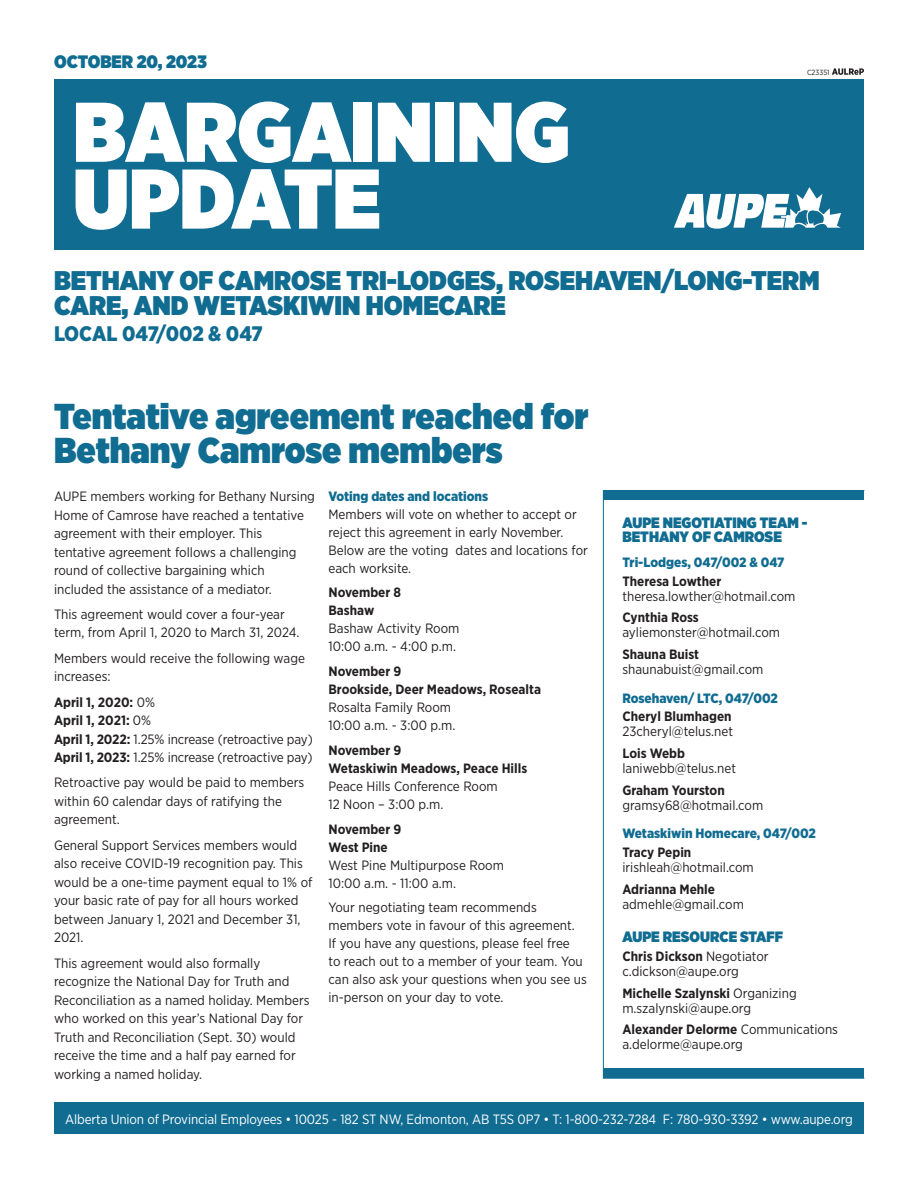
<style>
.page{position:relative;width:918px;height:1188px;background:#fff}
.page>*{position:absolute;margin:0;border:0;box-sizing:border-box;transform-origin:0 0}
.t1{font:900 84.45px "Gotham Narrow";color:#fff}
.t2{font:900 36px/34.5px "Gotham Narrow";color:#106c91}
.t3{font:900 27px/25.5px "Gotham Narrow";color:#106c91}
.t4{font:900 21px "Gotham Narrow";color:#106c91}
.t5{font:900 18px "Gotham Narrow";color:#106c91}
.body_copy{font:900 15px/13.5px "Gotham Narrow";color:#106c91}
.body_copy-2{font:13.5px/18.5px "Gotham Narrow";color:#231f20}
.body_copy-3{font:700 13.5px "Gotham Narrow";color:#231f20}
.t6{font:13.5px "Gotham Narrow";letter-spacing:-.01em;color:#fff}
.body_copy-4{font:900 13.5px "Gotham Narrow";color:#106c91}
.t7{font:7.5px "Gotham Narrow";color:#231f20}
.s1{font-weight:400}
.s2{font-weight:700}
</style>
<div class="page">
<div style="left:54px;top:79px;width:810px;height:171px;background:#106c91"></div>
<div style="left:54px;top:1102px;width:810px;height:32px;background:#106c91"></div>
<svg style="left:674px;top:187px;width:167px;height:42px"></svg>
<svg style="left:832px;top:68px;width:32px;height:7px"></svg>
<div style="left:603px;top:491px;width:261px;height:9px;background:#106c91"></div>
<div style="left:603px;top:1069px;width:261px;height:9px;background:#106c91"></div>
<div style="left:603px;top:490px;width:262px;height:589px;border:1px solid #106c91"></div>
<p class="t5" style="left:54px;top:50px;width:154px">OCTOBER 20, 2023</p>
<p class="t1" style="left:73px;top:75px;width:498px">BARGAINING</p>
<p class="t1" style="left:73px;top:142px;width:309px">UPDATE</p>
<p class="t7" style="left:807px;top:68px;width:24px">C23351</p>
<p class="t3" style="left:54px;top:267px;width:767px">BETHANY OF CAMROSE TRI-LODGES, ROSEHAVEN/LONG-TERM<br>CARE, AND WETASKIWIN HOMECARE</p>
<p class="t4" style="left:54px;top:319px;width:210px">LOCAL 047/002 &amp; 047</p>
<p class="t2" style="left:54px;top:398px;width:536px">Tentative agreement reached for<br>Bethany Camrose members</p>
<p class="body_copy-4" style="left:328px;top:487px;width:161px">Voting dates and locations</p>
<p class="body_copy-2" style="left:328px;top:505px;width:261px;line-height:18px">Members will vote on whether to accept or reject this agreement in early November.<br>Below are the voting dates and locations for each worksite.</p>
<p class="body_copy-3" style="left:328px;top:584px;width:74px">November 8</p>
<p class="body_copy-3" style="left:328px;top:602px;width:47px">Bashaw</p>
<p class="body_copy-2" style="left:328px;top:619px;width:133px">Bashaw Activity Room</p>
<p class="body_copy-2" style="left:328px;top:637px;width:129px">10:00 a.m. - 4:00 p.m.</p>
<p class="body_copy-3" style="left:328px;top:663px;width:74px">November 9</p>
<p class="body_copy-3" style="left:328px;top:681px;width:214px">Brookside, Deer Meadows, Rosealta</p>
<p class="body_copy-2" style="left:328px;top:698px;width:124px">Rosalta Family Room</p>
<p class="body_copy-2" style="left:328px;top:716px;width:128px">10:00 a.m. - 3:00 p.m.</p>
<p class="body_copy-3" style="left:328px;top:742px;width:74px">November 9</p>
<p class="body_copy-3" style="left:328px;top:760px;width:200px">Wetaskiwin Meadows, Peace Hills</p>
<p class="body_copy-2" style="left:328px;top:777px;width:171px">Peace Hills Conference Room</p>
<p class="body_copy-2" style="left:328px;top:795px;width:116px">12 Noon – 3:00 p.m.</p>
<p class="body_copy-3" style="left:328px;top:820px;width:74px">November 9</p>
<p class="body_copy-3" style="left:328px;top:838px;width:61px">West Pine</p>
<p class="body_copy-2" style="left:328px;top:855px;width:177px">West Pine Multipurpose Room</p>
<p class="body_copy-2" style="left:328px;top:873px;width:129px">10:00 a.m. - 11:00 a.m.</p>
<p class="body_copy-2" style="left:328px;top:898px;width:260px;line-height:18px">Your negotiating team recommends members vote in favour of this agreement.<br>If you have any questions, please feel free<br>to reach out to a member of your team. You can also ask your questions when you see us in-person on your day to vote.</p>
<p class="body_copy-2" style="left:54px;top:487px;width:262px">AUPE members working for Bethany Nursing Home of Camrose have reached a tentative agreement with their employer. This tentative agreement follows a challenging round of collective bargaining which included the assistance of a mediator.</p>
<p class="body_copy-2" style="left:54px;top:605px;width:247px">This agreement would cover a four-year term, from April 1, 2020 to March 31, 2024.</p>
<p class="body_copy-2" style="left:54px;top:649px;width:252px">Members would receive the following wage increases:</p>
<p class="body_copy-3" style="left:54px;top:693px;width:103px">April 1, 2020: <span class="s1">0%</span></p>
<p class="body_copy-3" style="left:54px;top:712px;width:99px">April 1, 2021: <span class="s1">0%</span></p>
<p class="body_copy-2" style="left:54px;top:729px;width:260px"><span class="s2">April 1, 2022:</span> 1.25% increase (retroactive pay)</p>
<p class="body_copy-2" style="left:54px;top:748px;width:260px"><span class="s2">April 1, 2023:</span> 1.25% increase (retroactive pay)</p>
<p class="body_copy-2" style="left:54px;top:773px;width:252px">Retroactive pay would be paid to members within 60 calendar days of ratifying the agreement.</p>
<p class="body_copy-2" style="left:54px;top:835px;width:260px">General Support Services members would also receive COVID-19 recognition pay. This would be a one-time payment equal to 1% of your basic rate of pay for all hours worked between January 1, 2021 and December 31, 2021.</p>
<p class="body_copy-2" style="left:54px;top:953px;width:257px">This agreement would also formally recognize the National Day for Truth and Reconciliation as a named holiday. Members who worked on this year’s National Day for Truth and Reconciliation (Sept. 30) would receive the time and a half pay earned for working a named holiday.</p>
<p class="t6" style="left:65px;top:1110px;width:789px">Alberta Union of Provincial Employees • 10025 - 182 ST NW, Edmonton, AB T5S 0P7 • T: 1-800-232-7284 F: 780-930-3392 • www.aupe.org</p>
<p class="body_copy" style="left:622px;top:516px;width:186px">AUPE NEGOTIATING TEAM -<br>BETHANY OF CAMROSE</p>
<p class="body_copy-4" style="left:622px;top:554px;width:164px">Tri-Lodges, 047/002 &amp; 047</p>
<p class="body_copy-3" style="left:622px;top:572px;width:101px">Theresa Lowther</p>
<p class="body_copy-2" style="left:622px;top:586px;width:175px">theresa.lowther@hotmail.com</p>
<p class="body_copy-3" style="left:622px;top:609px;width:78px">Cynthia Ross</p>
<p class="body_copy-2" style="left:622px;top:623px;width:159px">ayliemonster@hotmail.com</p>
<p class="body_copy-3" style="left:622px;top:646px;width:78px">Shauna Buist</p>
<p class="body_copy-2" style="left:622px;top:660px;width:143px">shaunabuist@gmail.com</p>
<p class="body_copy-4" style="left:622px;top:689px;width:157px">Rosehaven/ LTC, 047/002</p>
<p class="body_copy-3" style="left:622px;top:708px;width:111px">Cheryl Blumhagen</p>
<p class="body_copy-2" style="left:622px;top:722px;width:112px">23cheryl@telus.net</p>
<p class="body_copy-3" style="left:622px;top:745px;width:64px">Lois Webb</p>
<p class="body_copy-2" style="left:622px;top:759px;width:115px">laniwebb@telus.net</p>
<p class="body_copy-3" style="left:622px;top:781px;width:104px">Graham Yourston</p>
<p class="body_copy-2" style="left:622px;top:796px;width:142px">gramsy68@hotmail.com</p>
<p class="body_copy-4" style="left:622px;top:825px;width:195px">Wetaskiwin Homecare, 047/002</p>
<p class="body_copy-3" style="left:622px;top:843px;width:70px">Tracy Pepin</p>
<p class="body_copy-2" style="left:622px;top:858px;width:133px">irishleah@hotmail.com</p>
<p class="body_copy-3" style="left:622px;top:880px;width:94px">Adrianna Mehle</p>
<p class="body_copy-2" style="left:622px;top:894px;width:123px">admehle@gmail.com</p>
<p class="body_copy" style="left:622px;top:930px;width:162px">AUPE RESOURCE STAFF</p>
<p class="body_copy-3" style="left:622px;top:947px;width:148px">Chris Dickson <span class="s1">Negotiator</span></p>
<p class="body_copy-2" style="left:622px;top:962px;width:118px">c.dickson@aupe.org</p>
<p class="body_copy-3" style="left:622px;top:984px;width:176px">Michelle Szalynski <span class="s1">Organizing</span></p>
<p class="body_copy-2" style="left:622px;top:998px;width:130px">m.szalynski@aupe.org</p>
<p class="body_copy-3" style="left:622px;top:1021px;width:217px">Alexander Delorme <span class="s1">Communications</span></p>
<p class="body_copy-2" style="left:622px;top:1035px;width:122px">a.delorme@aupe.org</p>
</div>
